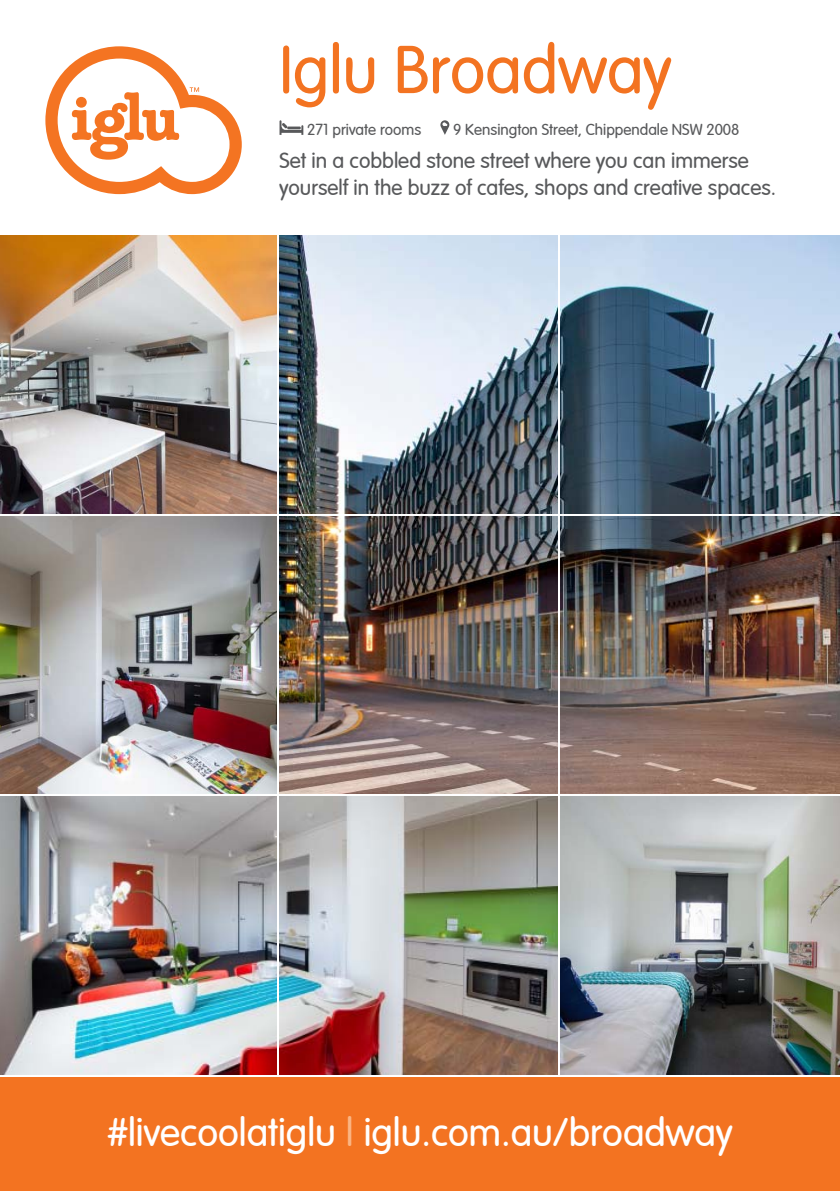
<style>
.page{position:relative;width:840px;height:1191px;background:#fff}
.page>*{position:absolute;margin:0;border:0;box-sizing:border-box;transform-origin:0 0}
.t1{font:300 68px "Vag";color:#f37321}
.t2{font:300 40px "Vag";color:#fff}
.t3{font:300 22px/26.4px "Vag";color:#58595b}
.t4{font:300 16px "Vag";color:#58595b}
.s1{color:#fbb584}
</style>
<div class="page">
<img style="left:0;top:235px;width:276px;height:278px">
<img style="left:0;top:516px;width:276px;height:278px">
<img style="left:0;top:797px;width:276px;height:277px">
<img style="left:279px;top:235px;width:278px;height:278px">
<img style="left:279px;top:516px;width:278px;height:278px">
<img style="left:279px;top:797px;width:278px;height:277px">
<img style="left:560px;top:235px;width:279px;height:278px">
<img style="left:560px;top:516px;width:279px;height:278px">
<img style="left:560px;top:797px;width:279px;height:277px">
<div style="left:0;top:1077px;width:839px;height:114px;background:#f37321"></div>
<svg style="left:279px;top:120px;width:24px;height:15px"></svg>
<svg style="left:440px;top:120px;width:9px;height:15px"></svg>
<svg style="left:45px;top:46px;width:197px;height:148px"></svg>
<h1 class="t1" style="left:279px;top:32px;width:393px">Iglu Broadway</h1>
<p class="t4" style="left:307px;top:120px;width:115px">271 private rooms</p>
<p class="t4" style="left:453px;top:120px;width:287px">9 Kensington Street, Chippendale NSW 2008</p>
<p class="t3" style="left:279px;top:149px;width:498px">Set in a cobbled stone street where you can immerse yourself in the buzz of cafes, shops and creative spaces.</p>
<h2 class="t2" style="left:107px;top:1109px;width:626px">#livecoolatiglu <span class="s1">|</span> iglu.com.au/broadway</h2>
</div>
